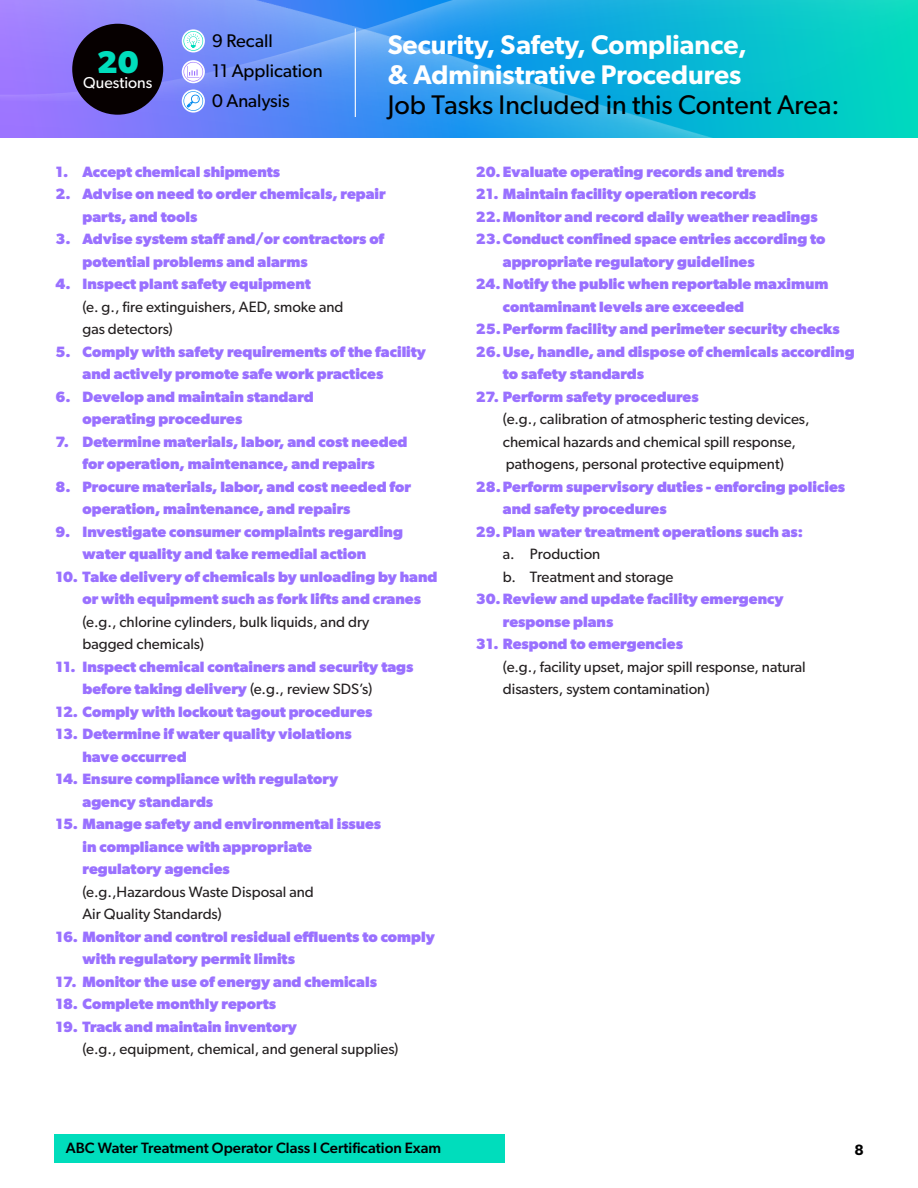
<style>
.page{position:relative;width:918px;height:1188px;background:#fff}
.page>*{position:absolute;margin:0;border:0;box-sizing:border-box;transform-origin:0 0}
.WPI_Cover_Title{font:700 31.5px "Gibson";color:#00ddbc}
.WPI_Cover_Title-2{font:600 27px/30px "Gibson";color:#fff}
.WPI_Cover_Title-3{font:27px "Gibson";color:#000}
.WPI_Cover_Title-4{font:18.3px "Gibson";color:#000}
.WPI_Cover_Title-5{font:15.9px "Gibson";color:#fff}
.WPI_-_Subtitles_-_Gr{font:700 15px/22.5px "Gibson";color:#9a71ff}
.WPI_-_Subtitles_-_Gr-2{font:15px/22.5px "Gibson";color:#231f20}
.t1{font:500 15px "Gibson";color:#000}
.t2{font:600 15px "Gibson";color:#000}
.s1{font-weight:700;color:#9a71ff}
.s2{font-weight:400;color:#231f20}
</style>
<div class="page">
<div style="left:54px;top:1134px;width:450px;height:28px;background:#00ddbc"></div>
<img style="left:891px;top:0;width:27px;height:101px">
<img style="left:0;top:0;width:891px;height:138px">
<hr style="left:355px;top:28px;width:1px;height:89px;background:#fff">
<div style="left:72px;top:24px;width:91px;height:91px;background:#060000;border-radius:50%"></div>
<svg style="left:182px;top:29px;width:23px;height:23px"></svg>
<svg style="left:184px;top:31px;width:19px;height:20px"></svg>
<svg style="left:182px;top:60px;width:23px;height:23px"></svg>
<svg style="left:184px;top:62px;width:19px;height:20px"></svg>
<svg style="left:182px;top:89px;width:23px;height:24px"></svg>
<svg style="left:184px;top:91px;width:19px;height:20px"></svg>
<p class="WPI_Cover_Title" style="left:97px;top:44px;width:43px">20</p>
<p class="WPI_Cover_Title-5" style="left:83px;top:73px;width:71px">Questions</p>
<p class="WPI_Cover_Title-4" style="left:212px;top:30px;width:62px">9 Recall</p>
<p class="WPI_Cover_Title-4" style="left:212px;top:60px;width:112px">11 Application</p>
<p class="WPI_Cover_Title-4" style="left:212px;top:90px;width:79px">0 Analysis</p>
<p class="WPI_Cover_Title-2" style="left:388px;top:29px;width:361px">Security, Safety, Compliance, &amp; Administrative Procedures</p>
<p class="WPI_Cover_Title-3" style="left:388px;top:89px;width:453px">Job Tasks Included in this Content Area:</p>
<p class="WPI_-_Subtitles_-_Gr" style="left:56px;top:160px;width:226px">1. Accept chemical shipments</p>
<p class="WPI_-_Subtitles_-_Gr" style="left:82px;top:183px;width:305px;text-indent:-27px">2. Advise on need to order chemicals, repair parts, and tools</p>
<p class="WPI_-_Subtitles_-_Gr" style="left:82px;top:228px;width:303px;text-indent:-27px">3. Advise system staff and/or contractors of potential problems and alarms</p>
<p class="WPI_-_Subtitles_-_Gr-2" style="left:82px;top:273px;width:263px;text-indent:-27px"><span class="s1">4. Inspect plant safety equipment<br></span>(e. g., fire extinguishers, AED, smoke and gas detectors)</p>
<p class="WPI_-_Subtitles_-_Gr" style="left:82px;top:340px;width:345px;text-indent:-27px">5. Comply with safety requirements of the facility and actively promote safe work practices</p>
<p class="WPI_-_Subtitles_-_Gr" style="left:82px;top:385px;width:233px;text-indent:-27px">6. Develop and maintain standard operating procedures</p>
<p class="WPI_-_Subtitles_-_Gr" style="left:56px;top:430px;width:353px;text-align:center">7. Determine materials, labor, and cost needed for operation, maintenance, and repairs</p>
<p class="WPI_-_Subtitles_-_Gr" style="left:82px;top:475px;width:330px;text-indent:-27px">8. Procure materials, labor, and cost needed for operation, maintenance, and repairs</p>
<p class="WPI_-_Subtitles_-_Gr" style="left:82px;top:520px;width:322px;text-indent:-27px">9. Investigate consumer complaints regarding water quality and take remedial action</p>
<p class="WPI_-_Subtitles_-_Gr" style="left:82px;top:565px;width:357px;text-indent:-27px">10. Take delivery of chemicals by unloading by hand or with equipment such as fork lifts and cranes <span class="s2">(e.g., chlorine cylinders, bulk liquids, and dry<br>bagged chemicals)</span></p>
<p class="WPI_-_Subtitles_-_Gr" style="left:82px;top:655px;width:333px;text-indent:-27px">11. Inspect chemical containers and security tags before taking delivery <span class="s2">(e.g., review SDS’s)</span></p>
<p class="WPI_-_Subtitles_-_Gr" style="left:56px;top:700px;width:318px">12. Comply with lockout tagout procedures</p>
<p class="WPI_-_Subtitles_-_Gr" style="left:82px;top:723px;width:271px;text-indent:-27px">13. Determine if water quality violations have occurred</p>
<p class="WPI_-_Subtitles_-_Gr" style="left:82px;top:768px;width:257px;text-indent:-27px">14. Ensure compliance with regulatory agency standards</p>
<p class="WPI_-_Subtitles_-_Gr" style="left:82px;top:813px;width:300px;text-indent:-27px">15. Manage safety and environmental issues in compliance with appropriate regulatory agencies<br><span class="s2">(e.g.,Hazardous Waste Disposal and<br>Air Quality Standards)</span></p>
<p class="WPI_-_Subtitles_-_Gr" style="left:82px;top:925px;width:354px;text-indent:-27px">16. Monitor and control residual effluents to comply with regulatory permit limits</p>
<p class="WPI_-_Subtitles_-_Gr" style="left:56px;top:970px;width:323px">17. Monitor the use of energy and chemicals</p>
<p class="WPI_-_Subtitles_-_Gr" style="left:56px;top:993px;width:222px">18. Complete monthly reports</p>
<p class="WPI_-_Subtitles_-_Gr-2" style="left:82px;top:1015px;width:318px;text-indent:-27px"><span class="s1">19. Track and maintain inventory<br></span>(e.g., equipment, chemical, and general supplies)</p>
<p class="WPI_-_Subtitles_-_Gr" style="left:476px;top:160px;width:310px">20.Evaluate operating records and trends</p>
<p class="WPI_-_Subtitles_-_Gr" style="left:476px;top:183px;width:282px">21. Maintain facility operation records</p>
<p class="WPI_-_Subtitles_-_Gr" style="left:476px;top:205px;width:343px">22.Monitor and record daily weather readings</p>
<p class="WPI_-_Subtitles_-_Gr" style="left:503px;top:228px;width:324px;text-indent:-27px">23.Conduct confined space entries according to appropriate regulatory guidelines</p>
<p class="WPI_-_Subtitles_-_Gr" style="left:503px;top:273px;width:327px;text-indent:-27px">24.Notify the public when reportable maximum contaminant levels are exceeded</p>
<p class="WPI_-_Subtitles_-_Gr" style="left:476px;top:318px;width:365px">25.Perform facility and perimeter security checks</p>
<p class="WPI_-_Subtitles_-_Gr" style="left:503px;top:340px;width:353px;text-indent:-27px">26.Use, handle, and dispose of chemicals according to safety standards</p>
<p class="WPI_-_Subtitles_-_Gr-2" style="left:503px;top:385px;width:308px;text-indent:-27px"><span class="s1">27. Perform safety procedures<br></span>(e.g., calibration of atmospheric testing devices, chemical hazards and chemical spill response, pathogens, personal protective equipment)</p>
<p class="WPI_-_Subtitles_-_Gr" style="left:503px;top:475px;width:344px;text-indent:-27px">28.Perform supervisory duties - enforcing policies and safety procedures</p>
<p class="WPI_-_Subtitles_-_Gr" style="left:476px;top:520px;width:329px">29.Plan water treatment operations such as:</p>
<p class="WPI_-_Subtitles_-_Gr-2" style="left:503px;top:543px;width:99px">a. Production</p>
<p class="WPI_-_Subtitles_-_Gr-2" style="left:503px;top:565px;width:172px">b. Treatment and storage</p>
<p class="WPI_-_Subtitles_-_Gr" style="left:503px;top:588px;width:282px;text-indent:-27px">30.Review and update facility emergency response plans</p>
<p class="WPI_-_Subtitles_-_Gr-2" style="left:503px;top:633px;width:304px;text-indent:-27px"><span class="s1">31. Respond to emergencies<br></span>(e.g., facility upset, major spill response, natural disasters, system contamination)</p>
<p class="t1" style="left:66px;top:1139px;width:377px">ABC Water Treatment Operator Class I Certification Exam</p>
<p class="t2" style="left:855px;top:1140px;width:11px">8</p>
</div>
